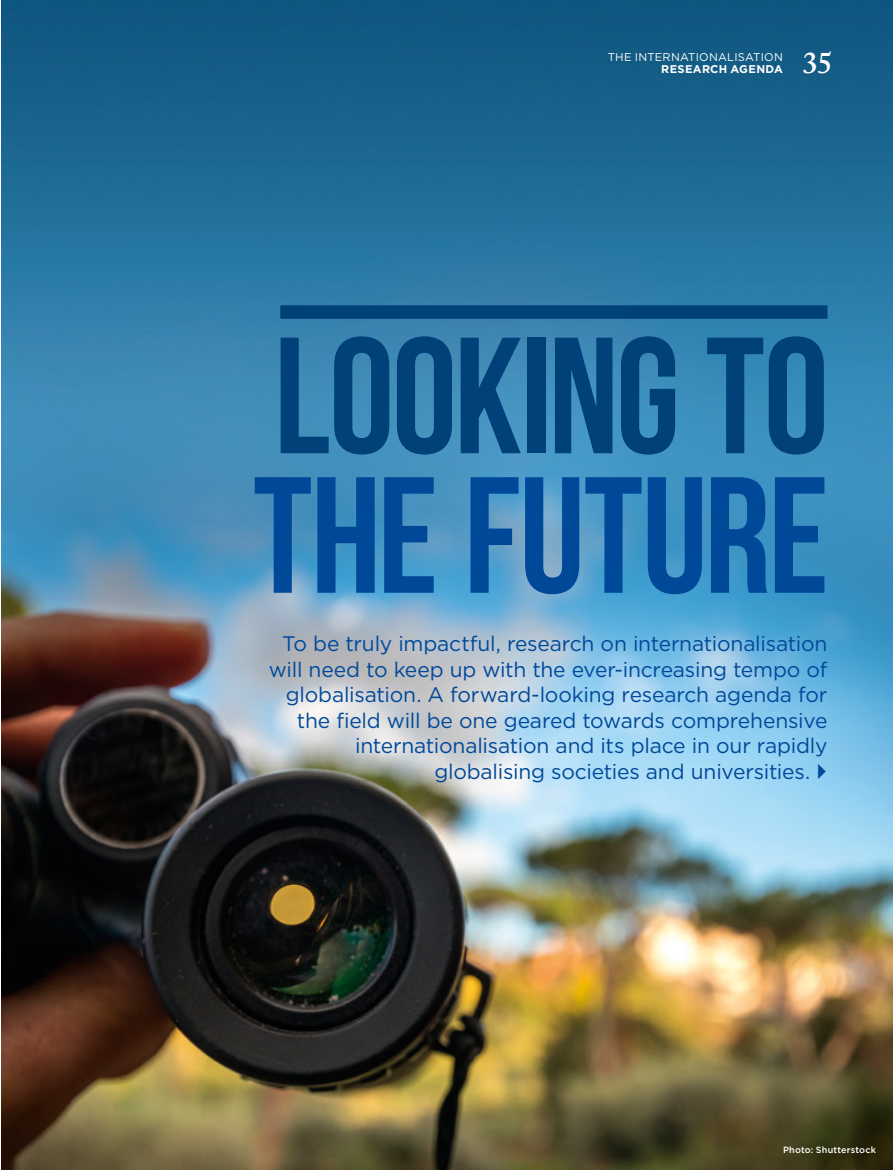
<style>
.page{position:relative;width:893px;height:1170px;background:#fff}
.page>*{position:absolute;margin:0;border:0;box-sizing:border-box;transform-origin:0 0}
.t1{font:700 165px "Bebas Neue";letter-spacing:-.015em;color:#004179}
.t2{font:700 165px "Bebas Neue";letter-spacing:-.01em;color:#004999}
.t3{font:600 30px "Adobe Caslon Pro";color:#fff}
.t4{font:21px "Gotham";letter-spacing:-.01em;color:#004999}
.t5{font:11.25px "Gotham";letter-spacing:.02em;color:#fff}
.t6{font:700 11.25px "Gotham";letter-spacing:.03em;color:#fff}
.t7{font:500 9px "Gotham";letter-spacing:.02em;color:#fff}
</style>
<div class="page">
<img style="left:1px;top:0;width:892px;height:1169px">
<div style="left:280px;top:305px;width:547px;height:14px;background:#004179"></div>
<svg style="left:818px;top:763px;width:8px;height:15px"></svg>
<p class="t5" style="left:608px;top:49px;width:177px">THE INTERNATIONALISATION</p>
<p class="t6" style="left:661px;top:62px;width:123px">RESEARCH AGENDA</p>
<h2 class="t3" style="left:803px;top:45px;width:31px">35</h2>
<h1 class="t1" style="left:274px;top:305px;width:556px">LOOKING TO</h1>
<h1 class="t2" style="left:253px;top:445px;width:577px">THE FUTURE</h1>
<p class="t4" style="left:282px;top:630px;width:547px">To be truly impactful, research on internationalisation</p>
<p class="t4" style="left:269px;top:655px;width:560px">will need to keep up with the ever-increasing tempo of</p>
<p class="t4" style="left:286px;top:681px;width:543px">globalisation. A forward-looking research agenda for</p>
<p class="t4" style="left:297px;top:706px;width:532px">the field will be one geared towards comprehensive</p>
<p class="t4" style="left:355px;top:732px;width:474px">internationalisation and its place in our rapidly</p>
<p class="t4" style="left:434px;top:757px;width:377px">globalising societies and universities.</p>
<p class="t7" style="left:783px;top:1143px;width:94px">Photo: Shutterstock</p>
</div>
